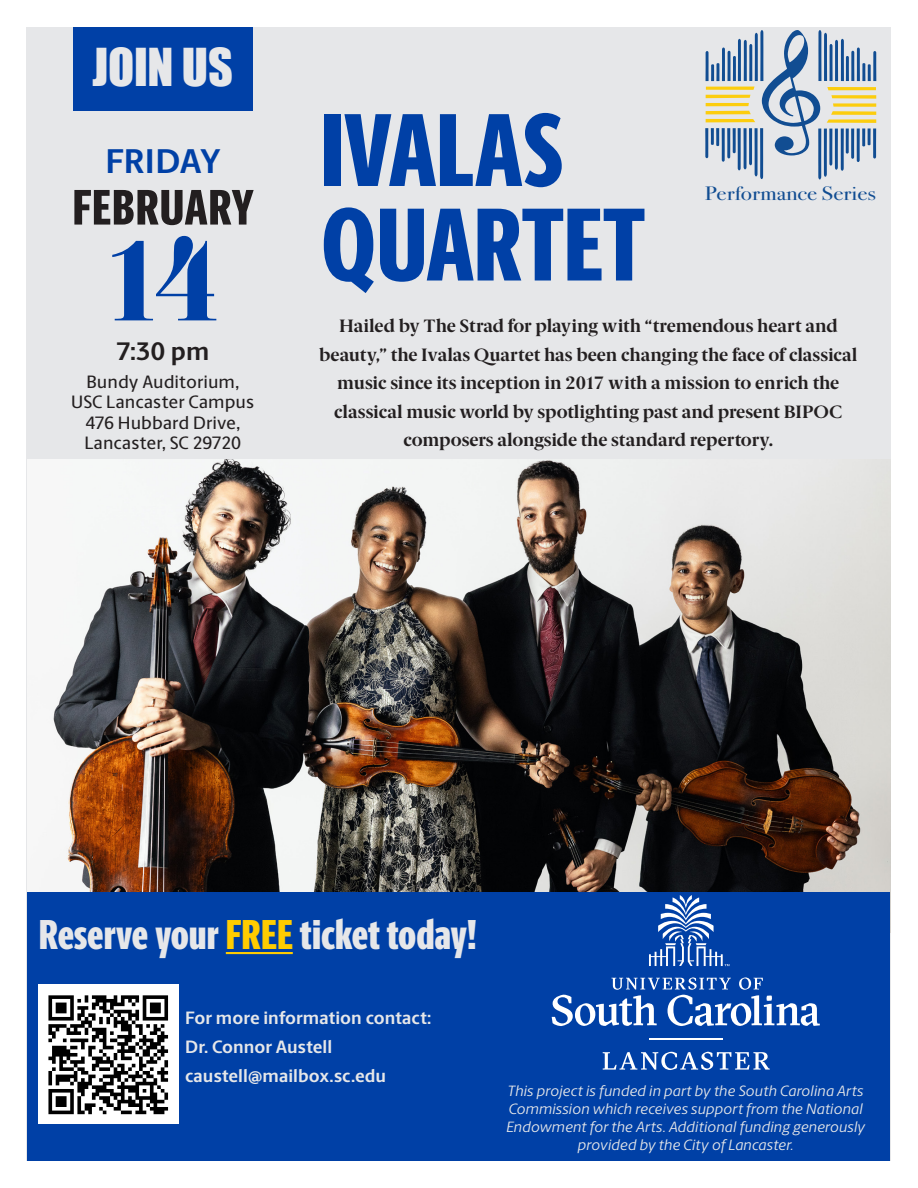
<style>
.page{position:relative;width:918px;height:1188px;background:#fff}
.page>*{position:absolute;margin:0;border:0;box-sizing:border-box;transform-origin:0 0}
.t1{font:800 104.1px/94.5px "Berlingske Sans X Cn";color:#0040a6}
.Date_Number{font:102px "Karlie Extras";color:#0040a6}
.Month{font:800 50.1px "Berlingske Sans X Cn";letter-spacing:.02em;color:#231f20}
.t2{font:48px "Impact";letter-spacing:-.005em;color:#e6e7e9}
.H2_style{font:800 42px "Berlingske Sans X Cn";color:#e6e7e9}
.Weekday{font:700 34.5px "Berlingske Sans";letter-spacing:.005em;color:#0040a6}
.Subhead_2{font:700 25.5px "Berlingske Sans";color:#231f20}
.t3{font:19.5px "Bodoni Svty Two ITCTT";color:#114d92;scale:1.21 1}
.Subhead_1{font:700 18px/28.5px "Berlingske Serif";color:#231f20;text-align:center}
.H2_style-2{font:500 18px "Berlingske Sans";color:#231f20}
.t4{font:700 18px/29px "Berlingske Sans";color:#e6e7e9}
.t5{font:italic 15px/18px "Berlingske Sans";letter-spacing:.01em;color:#e6e7e9;text-align:center}
.s1{color:#fc0}
</style>
<div class="page">
<div style="left:27px;top:27px;width:864px;height:1134px;background:#e6e7e9"></div>
<div style="left:73px;top:27px;width:180px;height:83px;background:#0040a6"></div>
<img style="left:28px;top:459px;width:862px;height:433px">
<svg style="left:705px;top:30px;width:171px;height:150px"></svg>
<div style="left:28px;top:892px;width:862px;height:268px;background:#0040a6"></div>
<svg style="left:552px;top:977px;width:268px;height:49px"></svg>
<svg style="left:649px;top:895px;width:81px;height:71px"></svg>
<svg style="left:603px;top:1052px;width:167px;height:18px"></svg>
<hr style="left:649px;top:1038px;width:74px;height:2px;background:#fff">
<hr style="left:226px;top:952px;width:67px;height:2px;background:#fc0">
<img style="left:38px;top:985px;width:140px;height:138px">
<h3 class="t2" style="left:93px;top:30px;width:142px">JOIN US</h3>
<p class="Weekday" style="left:105px;top:135px;width:117px">FRIDAY</p>
<p class="Month" style="left:73px;top:170px;width:183px">FEBRUARY</p>
<p class="Date_Number" style="left:109px;top:233px;width:109px">14</p>
<p class="Subhead_2" style="left:116px;top:333px;width:95px">7:30 pm</p>
<h2 class="H2_style-2" style="left:86px;top:367px;width:154px">Bundy Auditorium,</h2>
<h2 class="H2_style-2" style="left:71px;top:387px;width:184px">USC Lancaster Campus</h2>
<h2 class="H2_style-2" style="left:85px;top:408px;width:156px">476 Hubbard Drive,</h2>
<h2 class="H2_style-2" style="left:84px;top:428px;width:158px">Lancaster, SC 29720</h2>
<h1 class="t1" style="left:320px;top:101px;width:327px">IVALAS<br>QUARTET</h1>
<p class="Subhead_1" style="left:319px;top:311px;width:540px">Hailed by The Strad for playing with “tremendous heart and beauty,” the Ivalas Quartet has been changing the face of classical music since its inception in 2017 with a mission to enrich the classical music world by spotlighting past and present BIPOC composers alongside the standard repertory.</p>
<p class="t3" style="left:705px;top:177px;width:143px">Performance Series</p>
<h2 class="H2_style" style="left:39px;top:903px;width:440px">Reserve your <span class="s1">FREE</span> ticket today!</h2>
<p class="t4" style="left:185px;top:1003px;width:247px">For more information contact:<br>Dr. Connor Austell caustell@mailbox.sc.edu</p>
<p class="t5" style="left:506px;top:1082px;width:360px">This project is funded in part by the South Carolina Arts Commission which receives support from the National Endowment for the Arts. Additional funding generously provided by the City of Lancaster.</p>
</div>
